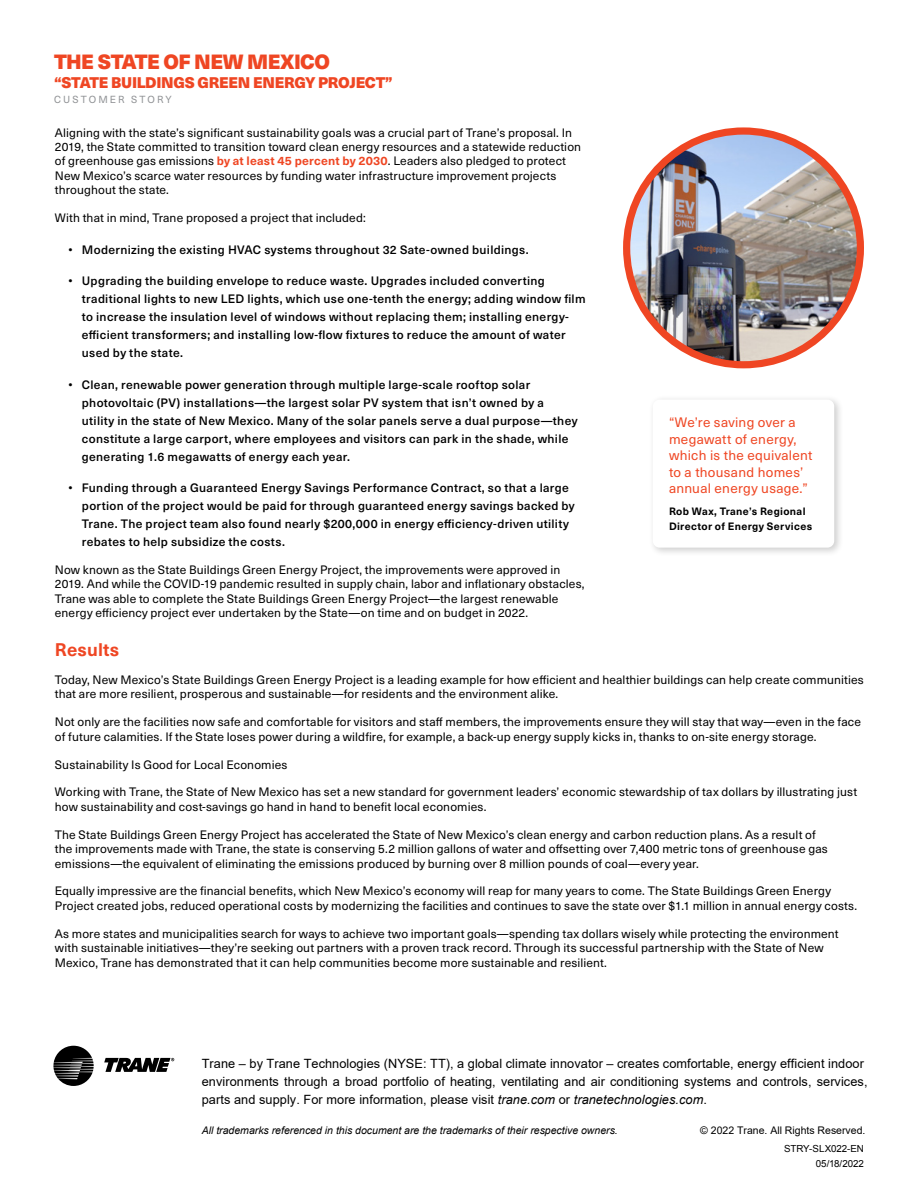
<style>
.page{position:relative;width:918px;height:1188px;background:#fff}
.page>*{position:absolute;margin:0;border:0;box-sizing:border-box;transform-origin:0 0}
.t1{font:900 20.25px "Neue Haas Unica Pro";letter-spacing:-.03em;color:#ef4623}
.t2{font:700 18px "Neue Haas Unica W1 G";letter-spacing:.01em;color:#ef4623}
.t3{font:900 15.15px "Neue Haas Unica Pro";letter-spacing:-.02em;color:#ef4623}
.t4{font:13.5px/16.5px "Neue Haas Unica W1 G";letter-spacing:.02em;color:#ef4623}
.t5{font:12.75px/18px "Arial";letter-spacing:.005em;color:#000}
.t6{font:12px/14.4px "Neue Haas Unica W1 G";letter-spacing:.01em;color:#000}
.t7{font:500 12px/18px "Neue Haas Unica W1 G";letter-spacing:.025em;color:#000}
.t8{font:italic 10.5px "Arial";color:#000}
.t9{font:700 10.5px/15px "Neue Haas Unica W1 G";letter-spacing:.03em;color:#000}
.t10{font:10.5px "Arial";color:#000}
.t11{font:10.2px "Neue Haas Unica W1 G";letter-spacing:.205em;color:#919396}
.t12{font:9.75px/15px "Arial";letter-spacing:-.005em;color:#000;text-align:right}
.s1{font-weight:700;color:#ef4623}
.s2{font-style:italic}
</style>
<div class="page">
<svg style="left:53px;top:1046px;width:41px;height:40px"></svg>
<svg style="left:104px;top:1058px;width:70px;height:14px"></svg>
<img style="left:627px;top:131px;width:233px;height:234px;border-radius:117px">
<div style="left:623px;top:127px;width:241px;height:241px;border:7px solid #ef4623;border-radius:50%"></div>
<div style="left:648px;top:395px;width:196px;height:162px;background:#000;opacity:.2"></div>
<div style="left:653px;top:400px;width:181px;height:148px;background:#fff;border-radius:7px"></div>
<h1 class="t1" style="left:54px;top:49px;width:278px">THE STATE OF NEW MEXICO</h1>
<p class="t3" style="left:54px;top:73px;width:340px">“STATE BUILDINGS GREEN ENERGY PROJECT”</p>
<p class="t11" style="left:54px;top:92px;width:119px">CUSTOMER STORY</p>
<p class="t6" style="left:55px;top:124px;width:528px">Aligning with the state’s significant sustainability goals was a crucial part of Trane’s proposal. In 2019, the State committed to transition toward clean energy resources and a statewide reduction of greenhouse gas emissions <span class="s1">by at least 45 percent by 2030</span>. Leaders also pledged to protect New Mexico’s scarce water resources by funding water infrastructure improvement projects throughout the state.</p>
<p class="t6" style="left:55px;top:210px;width:312px">With that in mind, Trane proposed a project that included:</p>
<p class="t7" style="left:68px;top:240px;width:462px">• Modernizing the existing HVAC systems throughout 32 Sate-owned buildings.</p>
<p class="t7" style="left:82px;top:271px;width:505px;text-indent:-14px">• Upgrading the building envelope to reduce waste. Upgrades included converting traditional lights to new LED lights, which use one-tenth the energy; adding window film to increase the insulation level of windows without replacing them; installing energy&shy;efficient transformers; and installing low-flow fixtures to reduce the amount of water used by the state.</p>
<p class="t7" style="left:82px;top:375px;width:497px;text-indent:-14px">• Clean, renewable power generation through multiple large-scale rooftop solar photovoltaic (PV) installations—the largest solar PV system that isn’t owned by a utility in the state of New Mexico. Many of the solar panels serve a dual purpose—they constitute a large carport, where employees and visitors can park in the shade, while generating 1.6 megawatts of energy each year.</p>
<p class="t7" style="left:82px;top:478px;width:494px;text-indent:-14px">• Funding through a Guaranteed Energy Savings Performance Contract, so that a large portion of the project would be paid for through guaranteed energy savings backed by Trane. The project team also found nearly $200,000 in energy efficiency-driven utility rebates to help subsidize the costs.</p>
<p class="t6" style="left:55px;top:562px;width:531px">Now known as the State Buildings Green Energy Project, the improvements were approved in 2019. And while the COVID-19 pandemic resulted in supply chain, labor and inflationary obstacles, Trane was able to complete the State Buildings Green Energy Project—the largest renewable energy efficiency project ever undertaken by the State—on time and on budget in 2022.</p>
<h2 class="t2" style="left:55px;top:636px;width:66px">Results</h2>
<p class="t6" style="left:55px;top:672px;width:810px">Today, New Mexico’s State Buildings Green Energy Project is a leading example for how efficient and healthier buildings can help create communities that are more resilient, prosperous and sustainable—for residents and the environment alike.</p>
<p class="t6" style="left:55px;top:714px;width:808px">Not only are the facilities now safe and comfortable for visitors and staff members, the improvements ensure they will stay that way—even in the face of future calamities. If the State loses power during a wildfire, for example, a back-up energy supply kicks in, thanks to on-site energy storage.</p>
<p class="t6" style="left:55px;top:756px;width:234px">Sustainability Is Good for Local Economies</p>
<p class="t6" style="left:55px;top:784px;width:804px">Working with Trane, the State of New Mexico has set a new standard for government leaders’ economic stewardship of tax dollars by illustrating just how sustainability and cost-savings go hand in hand to benefit local economies.</p>
<p class="t6" style="left:55px;top:827px;width:774px">The State Buildings Green Energy Project has accelerated the State of New Mexico’s clean energy and carbon reduction plans. As a result of the improvements made with Trane, the state is conserving 5.2 million gallons of water and offsetting over 7,400 metric tons of greenhouse gas emissions—the equivalent of eliminating the emissions produced by burning over 8 million pounds of coal—every year.</p>
<p class="t6" style="left:55px;top:883px;width:804px">Equally impressive are the financial benefits, which New Mexico’s economy will reap for many years to come. The State Buildings Green Energy<br>Project created jobs, reduced operational costs by modernizing the facilities and continues to save the state over $1.1 million in annual energy costs.</p>
<p class="t6" style="left:55px;top:926px;width:785px">As more states and municipalities search for ways to achieve two important goals—spending tax dollars wisely while protecting the environment with sustainable initiatives—they’re seeking out partners with a proven track record. Through its successful partnership with the State of New<br>Mexico, Trane has demonstrated that it can help communities become more sustainable and resilient.</p>
<p class="t4" style="left:669px;top:414px;width:145px">“We’re saving over a megawatt of energy, which is the equivalent to a thousand homes’ annual energy usage.”</p>
<p class="t9" style="left:669px;top:503px;width:145px">Rob Wax, Trane’s Regional<br>Director of Energy Services</p>
<p class="t5" style="left:202px;top:1054px;width:667px">Trane – by Trane Technologies (NYSE: TT), a global climate innovator – creates comfortable, energy efficient indoor environments through a broad portfolio of heating, ventilating and air conditioning systems and controls, services, parts and supply. For more information, please visit <span class="s2">trane.com</span> or <span class="s2">tranetechnologies.com</span>.</p>
<p class="t8" style="left:202px;top:1124px;width:418px">All trademarks referenced in this document are the trademarks of their respective owners.</p>
<p class="t10" style="left:700px;top:1123px;width:167px">© 2022 Trane. All Rights Reserved.</p>
<p class="t12" style="left:784px;top:1142px;width:81px">STRY-SLX022-EN<br>05/18/2022</p>
</div>
